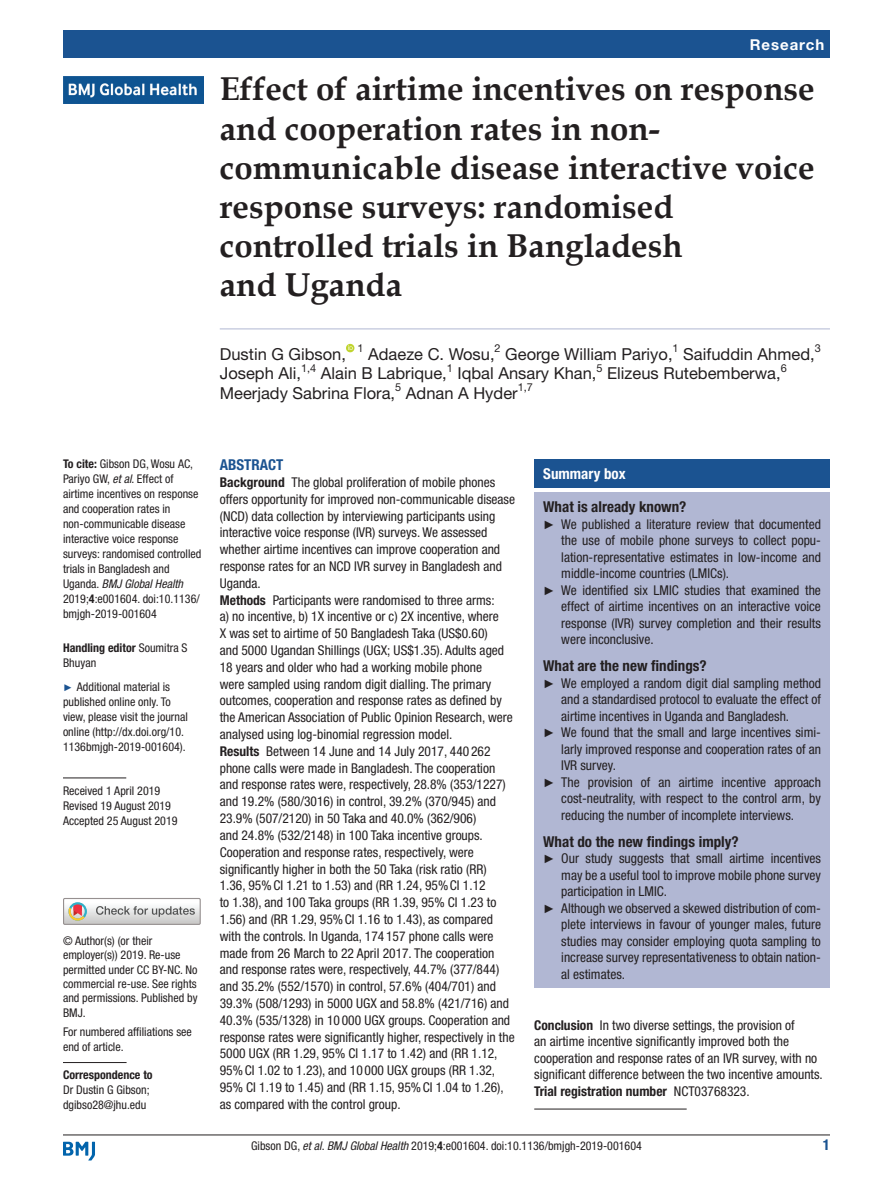
<style>
.page{position:relative;width:893px;height:1191px;background:#fff}
.page>*{position:absolute;margin:0;border:0;box-sizing:border-box;transform-origin:0 0}
.t1{font:700 33px/39px "Book Antiqua";color:#231f20}
.t2{font:16.5px "Helvetica Neue LT Std";color:#231f20}
.t3{font:700 condensed 15px "Helvetica Neue LT Std";color:#231f20}
.t4{font:700 condensed 15px "Helvetica Neue LT Std";color:#fff}
.t5{font:700 condensed 15px "Helvetica Neue LT Std";color:#1b5391}
.t6{font:700 15px "Helvetica Neue LT Std";letter-spacing:.065em;color:#fff}
.t7{font:condensed 13.5px/16.8px "Helvetica Neue LT Std";color:#231f20}
.t8{font:condensed 12px/15px "Helvetica Neue LT Std";color:#231f20}
.t9{font:700 condensed 12px "Helvetica Neue LT Std";color:#231f20}
.t10{font:10.95px "Helvetica Neue LT Std";color:#231f20}
.s1{font-weight:700}
.s2{font-style:italic}
.s3{font-family:"Arial";font-stretch:normal;font-size:9.75px;color:#1b5391}
.s4{font-family:"Arial";font-stretch:normal;font-size:12px}
</style>
<div class="page">
<hr style="left:63px;top:1134px;width:767px;height:1px;background:#231f20">
<svg style="left:63px;top:1141px;width:32px;height:19px"></svg>
<div style="left:63px;top:898px;width:138px;height:27px;border:1px solid #969090"></div>
<svg style="left:64px;top:898px;width:136px;height:26px"></svg>
<hr style="left:220px;top:328px;width:610px;height:1px;background:#b1b7d3">
<svg style="left:346px;top:344px;width:8px;height:8px"></svg>
<div style="left:63px;top:31px;width:767px;height:27px;background:#1b5391"></div>
<hr style="left:63px;top:777px;width:63px;height:1px;background:#231f20">
<hr style="left:63px;top:1062px;width:64px;height:1px;background:#231f20">
<img style="left:63px;top:77px;width:141px;height:27px">
<hr style="left:534px;top:1108px;width:153px;height:1px;background:#231f20">
<div style="left:534px;top:459px;width:296px;height:29px;background:#1b5391"></div>
<div style="left:534px;top:492px;width:296px;height:495px;background:#b1b7d3"></div>
<p class="t6" style="left:750px;top:35px;width:76px">Research</p>
<h1 class="t1" style="left:220px;top:70px;width:596px">Effect of airtime incentives on response and cooperation rates in non&shy;communicable disease interactive voice response surveys: randomised controlled trials in Bangladesh<br>and Uganda</h1>
<p class="t2" style="left:220px;top:344px;width:128px">Dustin G Gibson,</p>
<p class="t10" style="left:357px;top:342px;width:8px">1</p>
<p class="t2" style="left:368px;top:344px;width:128px">Adaeze C. Wosu,</p>
<p class="t10" style="left:495px;top:342px;width:8px">2</p>
<p class="t2" style="left:505px;top:344px;width:169px">George William Pariyo,</p>
<p class="t10" style="left:673px;top:342px;width:8px">1</p>
<p class="t2" style="left:683px;top:344px;width:133px">Saifuddin Ahmed,</p>
<p class="t10" style="left:815px;top:342px;width:8px">3</p>
<p class="t2" style="left:220px;top:363px;width:83px">Joseph Ali,</p>
<p class="t10" style="left:301px;top:361px;width:17px">1,4</p>
<p class="t2" style="left:321px;top:363px;width:127px">Alain B Labrique,</p>
<p class="t10" style="left:447px;top:361px;width:8px">1</p>
<p class="t2" style="left:457px;top:363px;width:141px">Iqbal Ansary Khan,</p>
<p class="t10" style="left:596px;top:361px;width:8px">5</p>
<p class="t2" style="left:607px;top:363px;width:175px">Elizeus Rutebemberwa,</p>
<p class="t10" style="left:781px;top:361px;width:8px">6</p>
<p class="t2" style="left:220px;top:383px;width:177px">Meerjady Sabrina Flora,</p>
<p class="t10" style="left:395px;top:381px;width:8px">5</p>
<p class="t2" style="left:406px;top:383px;width:113px">Adnan A Hyder</p>
<p class="t10" style="left:518px;top:381px;width:17px">1,7</p>
<p class="t8" style="left:63px;top:456px;width:140px"><span class="s1">To cite:</span> Gibson DG, Wosu AC,<br>Pariyo GW, <span class="s2">et al</span>. Effect of airtime incentives on response and cooperation rates in non-communicable disease interactive voice response surveys: randomised controlled trials in Bangladesh and<br>Uganda. <span class="s2">BMJ Global Health<br></span>2019;<span class="s1">4</span>:e001604. doi:10.1136/ bmjgh-2019-001604</p>
<p class="t8" style="left:63px;top:640px;width:126px;line-height:14.4px"><span class="s1">Handling editor</span> Soumitra S<br>Bhuyan</p>
<p class="t8" style="left:63px;top:678px;width:126px"><span class="s3">►</span> Additional material is published online only. To view, please visit the journal online (http://dx.doi.org/10.<br>1136bmjgh-2019-001604).</p>
<p class="t8" style="left:63px;top:783px;width:116px">Received 1 April 2019<br>Revised 19 August 2019<br>Accepted 25 August 2019</p>
<p class="t8" style="left:63px;top:933px;width:136px;line-height:14.4px">© Author(s) (or their employer(s)) 2019. Re-use permitted under CC BY-NC. No commercial re-use. See rights and permissions. Published by<br>BMJ.</p>
<p class="t8" style="left:63px;top:1024px;width:130px">For numbered affiliations see end of article.</p>
<p class="t9" style="left:63px;top:1067px;width:91px">Correspondence to</p>
<p class="t8" style="left:63px;top:1082px;width:88px">Dr Dustin G Gibson; dgibso28@jhu.edu</p>
<p class="t5" style="left:220px;top:456px;width:49px">Abstract</p>
<p class="t7" style="left:220px;top:474px;width:297px"><span class="s1">Background</span> The global proliferation of mobile phones offers opportunity for improved non-communicable disease (NCD) data collection by interviewing participants using interactive voice response (IVR) surveys. We assessed whether airtime incentives can improve cooperation and response rates for an NCD IVR survey in Bangladesh and Uganda.<br><span class="s1">Methods</span> Participants were randomised to three arms:<br>a) no incentive, b) 1X incentive or c) 2X incentive, where<br>X was set to airtime of 50 Bangladesh Taka (US$0.60)<br>and 5000 Ugandan Shillings (UGX; US$1.35). Adults aged 18 years and older who had a working mobile phone<br>were sampled using random digit dialling. The primary outcomes, cooperation and response rates as defined by the American Association of Public Opinion Research, were analysed using log-binomial regression model.<br><span class="s1">Results</span> Between 14 June and 14 July 2017, 440 262 phone calls were made in Bangladesh. The cooperation and response rates were, respectively, 28.8% (353/1227) and 19.2% (580/3016) in control, 39.2% (370/945) and 23.9% (507/2120) in 50 Taka and 40.0% (362/906)<br>and 24.8% (532/2148) in 100 Taka incentive groups.<br>Cooperation and response rates, respectively, were significantly higher in both the 50 Taka (risk ratio (RR)<br>1.36, 95%CI 1.21 to 1.53) and (RR 1.24, 95%CI 1.12<br>to 1.38), and 100 Taka groups (RR 1.39, 95% CI 1.23 to 1.56) and (RR 1.29, 95%CI 1.16 to 1.43), as compared with the controls. In Uganda, 174 157 phone calls were made from 26 March to 22 April 2017. The cooperation and response rates were, respectively, 44.7% (377/844) and 35.2% (552/1570) in control, 57.6% (404/701) and 39.3% (508/1293) in 5000 UGX and 58.8% (421/716) and 40.3% (535/1328) in 10 000 UGX groups. Cooperation and response rates were significantly higher, respectively in the 5000 UGX (RR 1.29, 95% CI 1.17 to 1.42) and (RR 1.12, 95%CI 1.02 to 1.23), and 10 000 UGX groups (RR 1.32, 95% CI 1.19 to 1.45) and (RR 1.15, 95%CI 1.04 to 1.26), as compared with the control group.</p>
<p class="t4" style="left:543px;top:465px;width:84px">Summary box</p>
<p class="t3" style="left:543px;top:497px;width:145px">What is already known?</p>
<p class="t7" style="left:543px;top:515px;width:279px"><span class="s4">►</span> We published a literature review that documented</p>
<p class="t7" style="left:561px;top:532px;width:261px">the use of mobile phone surveys to collect popu-</p>
<p class="t7" style="left:561px;top:548px;width:261px">lation-representative estimates in low-income and</p>
<p class="t7" style="left:561px;top:565px;width:169px">middle-income countries (LMICs).</p>
<p class="t7" style="left:543px;top:581px;width:279px"><span class="s4">►</span> We identified six LMIC studies that examined the</p>
<p class="t7" style="left:561px;top:598px;width:261px">effect of airtime incentives on an interactive voice</p>
<p class="t7" style="left:561px;top:614px;width:261px">response (IVR) survey completion and their results</p>
<p class="t7" style="left:561px;top:631px;width:94px">were inconclusive.</p>
<p class="t3" style="left:543px;top:656px;width:165px">What are the new findings?</p>
<p class="t7" style="left:543px;top:674px;width:279px"><span class="s4">►</span> We employed a random digit dial sampling method</p>
<p class="t7" style="left:561px;top:691px;width:261px">and a standardised protocol to evaluate the effect of</p>
<p class="t7" style="left:561px;top:707px;width:229px">airtime incentives in Uganda and Bangladesh.</p>
<p class="t7" style="left:543px;top:724px;width:279px"><span class="s4">►</span> We found that the small and large incentives simi-</p>
<p class="t7" style="left:561px;top:740px;width:261px">larly improved response and cooperation rates of an</p>
<p class="t7" style="left:561px;top:757px;width:56px">IVR survey.</p>
<p class="t7" style="left:543px;top:773px;width:279px"><span class="s4">►</span> The provision of an airtime incentive approach</p>
<p class="t7" style="left:561px;top:790px;width:261px">cost-neutrality, with respect to the control arm, by</p>
<p class="t7" style="left:561px;top:806px;width:234px">reducing the number of incomplete interviews.</p>
<p class="t3" style="left:543px;top:832px;width:197px">What do the new findings imply?</p>
<p class="t7" style="left:543px;top:850px;width:279px"><span class="s4">►</span> Our study suggests that small airtime incentives</p>
<p class="t7" style="left:561px;top:866px;width:261px">may be a useful tool to improve mobile phone survey</p>
<p class="t7" style="left:561px;top:883px;width:107px">participation in LMIC.</p>
<p class="t7" style="left:543px;top:899px;width:279px"><span class="s4">►</span> Although we observed a skewed distribution of com-</p>
<p class="t7" style="left:561px;top:916px;width:261px">plete interviews in favour of younger males, future</p>
<p class="t7" style="left:561px;top:932px;width:261px">studies may consider employing quota sampling to</p>
<p class="t7" style="left:561px;top:949px;width:261px">increase survey representativeness to obtain nation-</p>
<p class="t7" style="left:561px;top:965px;width:65px">al estimates.</p>
<p class="t7" style="left:534px;top:1016px;width:290px"><span class="s1">Conclusion</span> In two diverse settings, the provision of<br>an airtime incentive significantly improved both the cooperation and response rates of an IVR survey, with no significant difference between the two incentive amounts.<br><span class="s1">Trial registration number</span> NCT03768323.</p>
<p class="t8" style="left:251px;top:1137px;width:392px">Gibson DG, <span class="s2">et al</span>. <span class="s2">BMJ Global Health</span> 2019;<span class="s1">4</span>:e001604. doi:10.1136/bmjgh-2019-001604</p>
<p class="t5" style="left:823px;top:1135px;width:9px">1</p>
</div>
